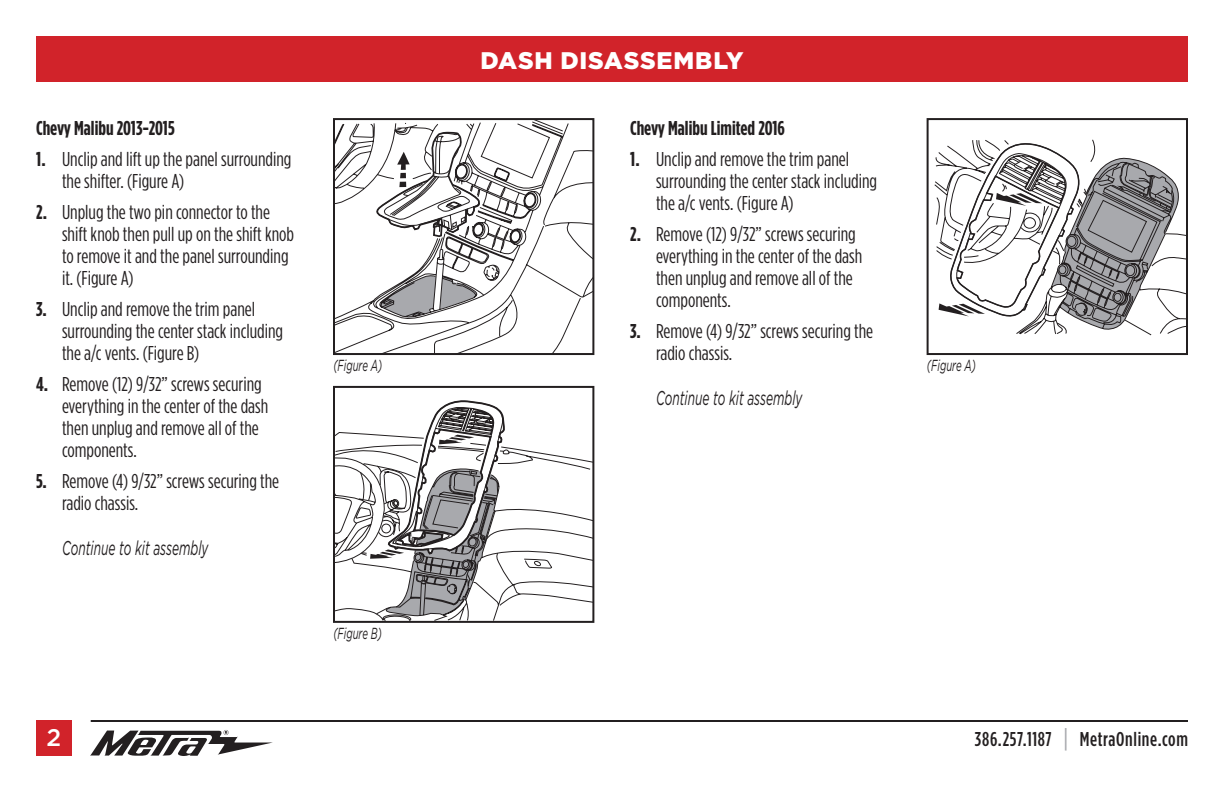
<style>
.page{position:relative;width:1224px;height:792px;background:#fff}
.page>*{position:absolute;margin:0;border:0;box-sizing:border-box;transform-origin:0 0}
.t1{font:900 24px "Gotham";letter-spacing:.03em;color:#fff}
.t2{font:500 24px "Gotham";color:#fff}
.t3{font:20px/22px "Gotham Condensed";color:#231f20}
.t4{font:700 20px "Gotham Condensed";color:#231f20}
.t5{font:italic 20px "Gotham";color:#231f20;scale:.6 1}
.t6{font:500 20px "Gotham Condensed";letter-spacing:.03em;color:#231f20}
.t7{font:italic 16px "Gotham";color:#231f20;scale:.6 1}
.s1{font-weight:700}
.s2{font-size:26px;color:#a8a9ad}
</style>
<div class="page">
<div style="left:36px;top:36px;width:1152px;height:45px;background:#d1232a"></div>
<svg style="left:90px;top:730px;width:183px;height:26px"></svg>
<hr style="left:91px;top:720px;width:1097px;height:2px;background:#231f20">
<div style="left:36px;top:720px;width:36px;height:36px;background:#d1232a"></div>
<svg style="left:336px;top:432px;width:255px;height:188px"></svg>
<svg style="left:370px;top:400px;width:136px;height:217px"></svg>
<div style="left:333px;top:386px;width:261px;height:237px;border:2px solid #231f20"></div>
<svg style="left:336px;top:121px;width:255px;height:231px"></svg>
<svg style="left:374px;top:132px;width:107px;height:106px"></svg>
<div style="left:333px;top:118px;width:261px;height:237px;border:2px solid #231f20"></div>
<svg style="left:939px;top:140px;width:246px;height:195px"></svg>
<div style="left:927px;top:118px;width:261px;height:237px;border:2px solid #231f20"></div>
<p class="t4" style="left:36px;top:117px;width:140px">Chevy Malibu 2013-2015</p>
<p class="t3" style="left:62px;top:148px;width:231px;text-indent:-26px"><span class="s1">1.</span> Unclip and lift up the panel surrounding the shifter. (Figure A)</p>
<p class="t3" style="left:62px;top:201px;width:234px;text-indent:-26px"><span class="s1">2.</span> Unplug the two pin connector to the shift knob then pull up on the shift knob to remove it and the panel surrounding it. (Figure A)</p>
<p class="t3" style="left:62px;top:298px;width:223px;text-indent:-26px"><span class="s1">3.</span> Unclip and remove the trim panel surrounding the center stack including the a/c vents. (Figure B)</p>
<p class="t3" style="left:62px;top:373px;width:208px;text-indent:-26px"><span class="s1">4.</span> Remove (12) 9/32” screws securing everything in the center of the dash then unplug and remove all of the components.</p>
<p class="t3" style="left:62px;top:470px;width:219px;text-indent:-26px"><span class="s1">5.</span> Remove (4) 9/32” screws securing the radio chassis.</p>
<p class="t5" style="left:62px;top:537px;width:246px">Continue to kit assembly</p>
<p class="t1" style="left:480px;top:46px;width:265px">DASH DISASSEMBLY</p>
<p class="t4" style="left:630px;top:117px;width:156px">Chevy Malibu Limited 2016</p>
<p class="t3" style="left:656px;top:148px;width:223px;text-indent:-26px"><span class="s1">1.</span> Unclip and remove the trim panel surrounding the center stack including the a/c vents. (Figure A)</p>
<p class="t3" style="left:656px;top:223px;width:208px;text-indent:-26px"><span class="s1">2.</span> Remove (12) 9/32” screws securing everything in the center of the dash then unplug and remove all of the components.</p>
<p class="t3" style="left:656px;top:320px;width:219px;text-indent:-26px"><span class="s1">3.</span> Remove (4) 9/32” screws securing the radio chassis.</p>
<p class="t5" style="left:656px;top:387px;width:246px">Continue to kit assembly</p>
<p class="t7" style="left:333px;top:357px;width:83px">(Figure A)</p>
<p class="t7" style="left:927px;top:357px;width:83px">(Figure A)</p>
<p class="t7" style="left:333px;top:625px;width:83px">(Figure B)</p>
<p class="t2" style="left:47px;top:724px;width:16px">2</p>
<p class="t6" style="left:975px;top:728px;width:215px">386.257.1187 <span class="s2">|</span> MetraOnline.com</p>
</div>
